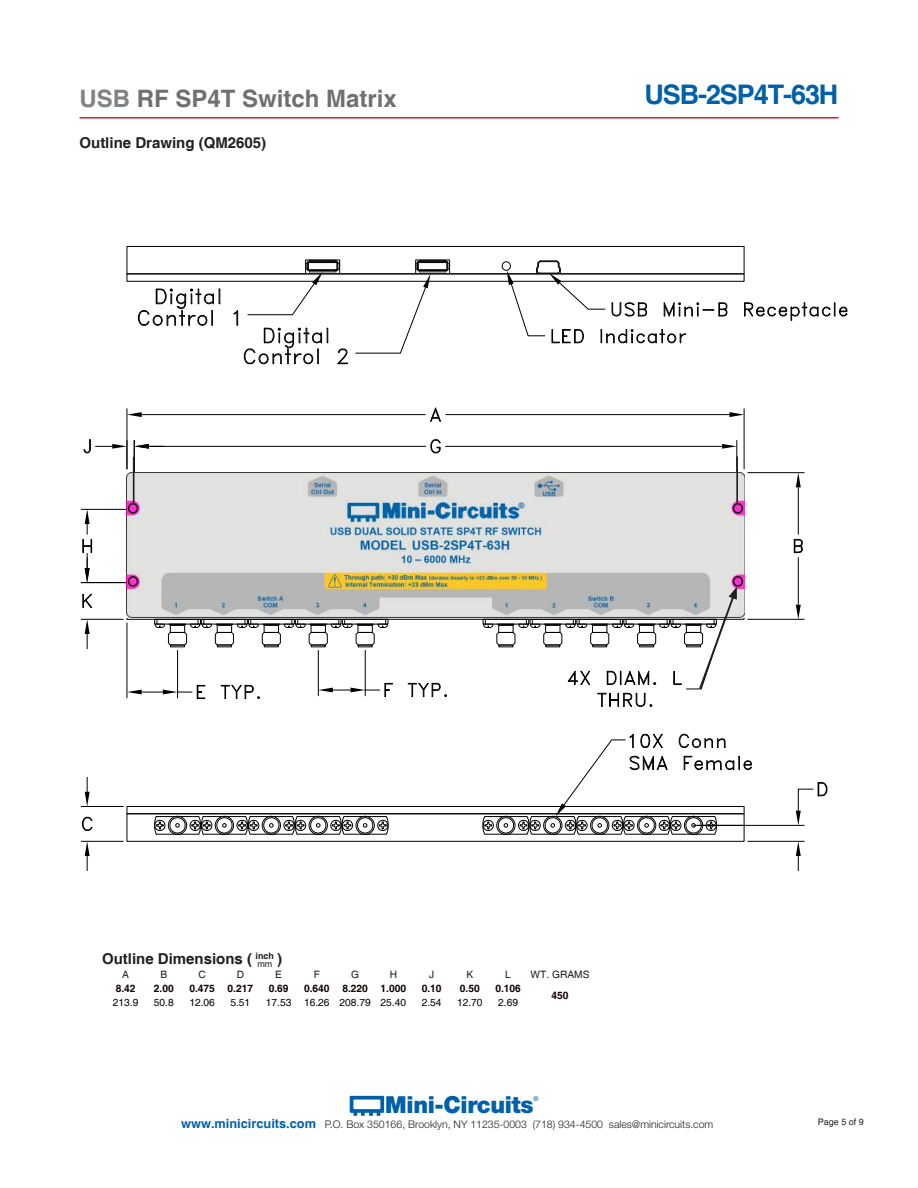
<style>
.page{position:relative;width:918px;height:1188px;background:#fff}
.page>*{position:absolute;margin:0;border:0;box-sizing:border-box;transform-origin:0 0}
.t1{font:700 27px "Helvetica";letter-spacing:-.04em;color:#0060a9}
.t2{font:700 24px "Helvetica";color:#716f70}
.t3{font:900 23.55px "Helvetica Neue";letter-spacing:-.015em;color:#0060a9}
.t4{font:700 15px "Helvetica";color:#221f1f}
.t5{font:300 10.5px "Helvetica Neue";color:#221f1f}
.t6{font:700 10.2px "Helvetica";color:#0c0200}
.t7{font:10.2px "Helvetica";color:#0c0200}
.t8{font:10.2px "Helvetica";color:#221f1f}
.t9{font:9px "Helvetica";color:#221f1f}
.t10{font:700 9px "Helvetica";color:#221f1f}
.t11{font:500 6.6px "Helvetica Neue";color:#0060a9}
.s1{color:#808284}
.s2{font-family:"Helvetica";font-weight:700;font-size:12.75px;color:#0060a9}
</style>
<div class="page">
<svg style="left:350px;top:1096px;width:34px;height:20px"></svg>
<hr style="left:80px;top:117px;width:759px;height:1px;background:#d12229">
<svg style="left:154px;top:815px;width:235px;height:20px"></svg>
<div style="left:126px;top:813px;width:619px;height:29px;border:1px solid #000"></div>
<div style="left:126px;top:246px;width:619px;height:28px;border:1px solid #000"></div>
<div style="left:126px;top:806px;width:619px;height:8px;border:1px solid #000"></div>
<div style="left:126px;top:273px;width:619px;height:9px;border:1px solid #000"></div>
<hr style="left:81px;top:509px;width:50px;height:1px;background:#000">
<hr style="left:126px;top:409px;width:1px;height:60px;background:#000">
<hr style="left:744px;top:409px;width:1px;height:60px;background:#000">
<hr style="left:142px;top:414px;width:283px;height:1px;background:#000">
<hr style="left:446px;top:414px;width:283px;height:1px;background:#000">
<svg style="left:127px;top:412px;width:15px;height:5px"></svg>
<svg style="left:729px;top:412px;width:15px;height:5px"></svg>
<svg style="left:430px;top:407px;width:11px;height:15px"></svg>
<hr style="left:81px;top:582px;width:50px;height:1px;background:#000">
<hr style="left:81px;top:619px;width:42px;height:1px;background:#000">
<svg style="left:82px;top:509px;width:10px;height:73px"></svg>
<svg style="left:85px;top:619px;width:5px;height:30px"></svg>
<svg style="left:82px;top:593px;width:11px;height:15px"></svg>
<hr style="left:126px;top:623px;width:1px;height:75px;background:#000">
<hr style="left:177px;top:650px;width:1px;height:48px;background:#000">
<svg style="left:127px;top:684px;width:79px;height:15px"></svg>
<svg style="left:220px;top:684px;width:40px;height:15px"></svg>
<hr style="left:748px;top:472px;width:56px;height:1px;background:#000">
<hr style="left:748px;top:619px;width:56px;height:1px;background:#000">
<hr style="left:798px;top:487px;width:1px;height:47px;background:#000">
<hr style="left:798px;top:558px;width:1px;height:47px;background:#000">
<svg style="left:796px;top:473px;width:5px;height:14px"></svg>
<svg style="left:796px;top:605px;width:5px;height:14px"></svg>
<svg style="left:793px;top:538px;width:10px;height:15px"></svg>
<hr style="left:81px;top:841px;width:42px;height:1px;background:#000">
<hr style="left:81px;top:806px;width:42px;height:1px;background:#000">
<svg style="left:85px;top:841px;width:5px;height:30px"></svg>
<svg style="left:85px;top:777px;width:5px;height:29px"></svg>
<svg style="left:82px;top:816px;width:11px;height:15px"></svg>
<hr style="left:697px;top:825px;width:107px;height:1px;background:#000">
<hr style="left:748px;top:841px;width:56px;height:1px;background:#000">
<svg style="left:796px;top:841px;width:5px;height:30px"></svg>
<svg style="left:796px;top:782px;width:32px;height:43px"></svg>
<svg style="left:482px;top:733px;width:271px;height:102px"></svg>
<svg style="left:154px;top:618px;width:235px;height:29px"></svg>
<hr style="left:736px;top:440px;width:1px;height:66px;background:#000">
<hr style="left:149px;top:446px;width:277px;height:1px;background:#000">
<hr style="left:445px;top:446px;width:277px;height:1px;background:#000">
<svg style="left:722px;top:444px;width:15px;height:5px"></svg>
<svg style="left:430px;top:439px;width:11px;height:15px"></svg>
<hr style="left:134px;top:440px;width:1px;height:66px;background:#000">
<svg style="left:134px;top:444px;width:30px;height:5px"></svg>
<svg style="left:83px;top:439px;width:44px;height:30px"></svg>
<hr style="left:693px;top:825px;width:51px;height:1px;background:#000">
<svg style="left:744px;top:302px;width:104px;height:19px"></svg>
<svg style="left:137px;top:288px;width:84px;height:38px"></svg>
<svg style="left:233px;top:260px;width:116px;height:105px"></svg>
<svg style="left:355px;top:260px;width:95px;height:94px"></svg>
<svg style="left:501px;top:260px;width:227px;height:84px"></svg>
<hr style="left:318px;top:650px;width:1px;height:46px;background:#000">
<hr style="left:365px;top:650px;width:1px;height:46px;background:#000">
<svg style="left:318px;top:682px;width:75px;height:15px"></svg>
<svg style="left:407px;top:682px;width:40px;height:15px"></svg>
<img style="left:127px;top:472px;width:618px;height:146px">
<svg style="left:483px;top:576px;width:260px;height:131px"></svg>
<div style="left:733px;top:576px;width:10px;height:11px;border:2px solid #221f1f;border-radius:50%"></div>
<div style="left:733px;top:503px;width:10px;height:11px;border:2px solid #221f1f;border-radius:50%"></div>
<hr style="left:736px;top:456px;width:2px;height:47px;background:#221f1f">
<div style="left:128px;top:576px;width:10px;height:11px;border:2px solid #221f1f;border-radius:50%"></div>
<div style="left:128px;top:503px;width:10px;height:11px;border:2px solid #221f1f;border-radius:50%"></div>
<hr style="left:133px;top:457px;width:1px;height:46px;background:#221f1f">
<h2 class="t2" style="left:80px;top:85px;width:319px"><span class="s1">USB</span> RF SP4T Switch Matrix</h2>
<h1 class="t1" style="left:644px;top:79px;width:196px">USB-2SP4T-63H</h1>
<h3 class="t4" style="left:80px;top:133px;width:188px">Outline Drawing (QM2605)</h3>
<p class="t10" style="left:256px;top:952px;width:20px">inch</p>
<h3 class="t4" style="left:102px;top:953px;width:152px">Outline Dimensions (</h3>
<h3 class="t4" style="left:277px;top:953px;width:6px">)</h3>
<p class="t9" style="left:257px;top:960px;width:16px">mm</p>
<p class="t8" style="left:122px;top:971px;width:8px">A</p>
<p class="t8" style="left:161px;top:971px;width:8px">B</p>
<p class="t8" style="left:198px;top:971px;width:9px">C</p>
<p class="t8" style="left:237px;top:971px;width:9px">D</p>
<p class="t8" style="left:275px;top:971px;width:8px">E</p>
<p class="t8" style="left:314px;top:971px;width:8px">F</p>
<p class="t8" style="left:351px;top:971px;width:9px">G</p>
<p class="t8" style="left:390px;top:971px;width:9px">H</p>
<p class="t8" style="left:429px;top:971px;width:7px">J</p>
<p class="t8" style="left:467px;top:971px;width:8px">K</p>
<p class="t8" style="left:505px;top:971px;width:7px">L</p>
<p class="t8" style="left:531px;top:970px;width:60px">WT. GRAMS</p>
<p class="t6" style="left:116px;top:985px;width:21px">8.42</p>
<p class="t6" style="left:154px;top:982px;width:21px">2.00</p>
<p class="t6" style="left:189px;top:982px;width:65px">0.475 0.217</p>
<p class="t6" style="left:269px;top:982px;width:21px">0.69</p>
<p class="t6" style="left:304px;top:982px;width:104px">0.640 8.220 1.000</p>
<p class="t6" style="left:422px;top:982px;width:21px">0.10</p>
<p class="t6" style="left:460px;top:982px;width:21px">0.50</p>
<p class="t6" style="left:495px;top:982px;width:27px">0.106</p>
<p class="t6" style="left:552px;top:989px;width:19px">450</p>
<p class="t7" style="left:113px;top:998px;width:27px">213.9</p>
<p class="t7" style="left:154px;top:998px;width:21px">50.8</p>
<p class="t7" style="left:189px;top:998px;width:27px">12.06</p>
<p class="t7" style="left:230px;top:998px;width:21px">5.51</p>
<p class="t7" style="left:266px;top:996px;width:142px">17.53 16.26 208.79 25.40</p>
<p class="t7" style="left:422px;top:998px;width:21px">2.54</p>
<p class="t7" style="left:457px;top:996px;width:27px">12.70</p>
<p class="t7" style="left:498px;top:998px;width:21px">2.69</p>
<h3 class="t3" style="left:385px;top:1091px;width:150px">Mini-Circuits</h3>
<p class="t11" style="left:533px;top:1094px;width:7px">®</p>
<p class="t5" style="left:181px;top:1120px;width:534px"><span class="s2">www.minicircuits.com</span> P.O. Box 350166, Brooklyn, NY 11235-0003 (718) 934-4500 sales@minicircuits.com</p>
<p class="t9" style="left:818px;top:1119px;width:48px">Page 5 of 9</p>
</div>
